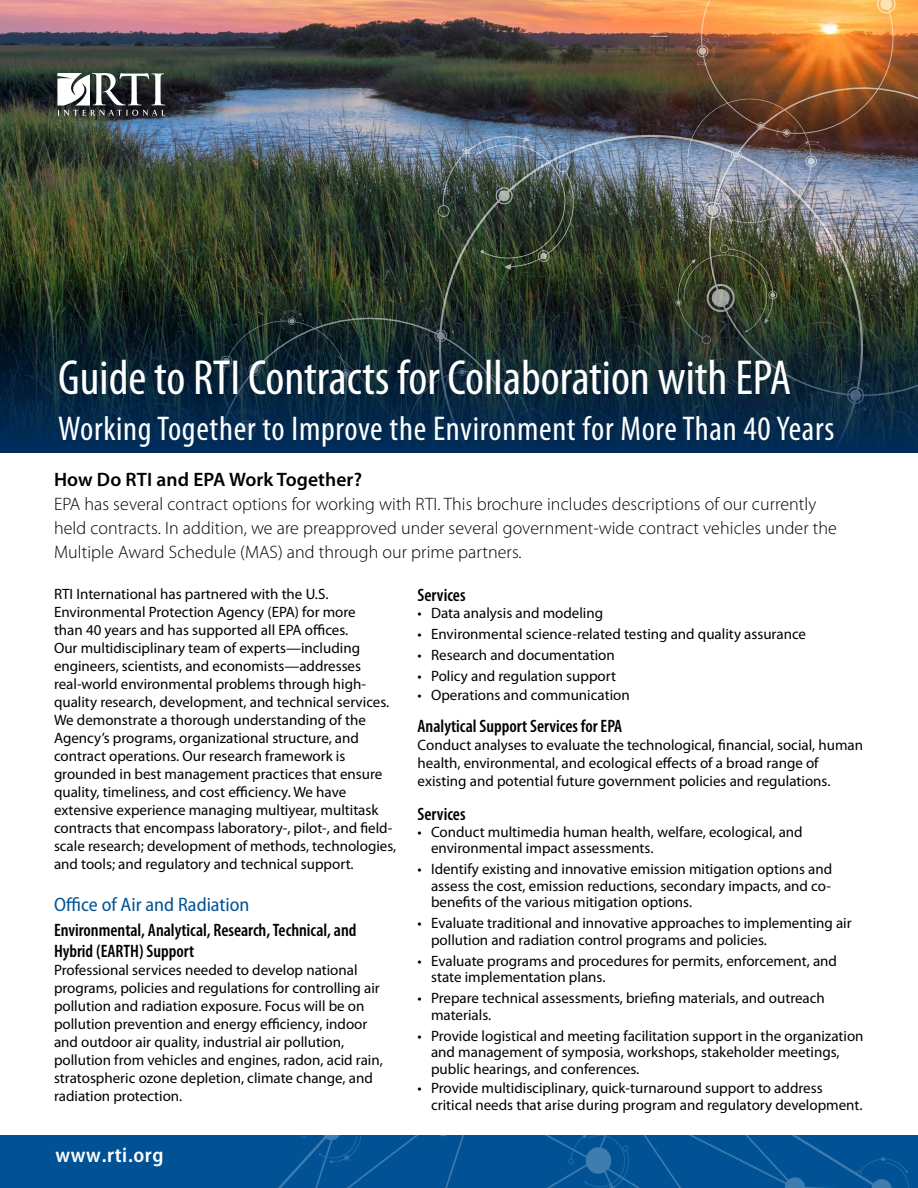
<style>
.page{position:relative;width:918px;height:1188px;background:#fff}
.page>*{position:absolute;margin:0;border:0;box-sizing:border-box;transform-origin:0 0}
.t1{font:condensed 49.5px "Myriad Pro";color:#fff}
.t2{font:condensed 34.5px "Myriad Pro";letter-spacing:.02em;color:#fff}
.t3{font:600 semi-condensed 21px "Myriad Pro";letter-spacing:.03em;color:#fff}
.Into_Paragraph{font:600 19.5px "Myriad Pro";letter-spacing:.005em;color:#000}
.H2_13_15{font:semi-condensed 19.5px "Myriad Pro";color:#005295}
.Into_Paragraph-2{font:300 18px/24px "Myriad Pro";letter-spacing:.005em;color:#000}
.H3_12_14{font:600 condensed 18px/21px "Myriad Pro";color:#000}
.Text_Regular_10_12{font:15px/18px "Myriad Pro";color:#000}
</style>
<div class="page">
<img style="left:0;top:1135px;width:918px;height:53px">
<img style="left:0;top:0;width:918px;height:276px">
<img style="left:409px;top:105px;width:282px;height:171px">
<svg style="left:675px;top:245px;width:16px;height:31px"></svg>
<img style="left:691px;top:69px;width:227px;height:207px">
<img style="left:680px;top:0;width:226px;height:231px">
<svg style="left:0;top:276px;width:918px;height:177px;background:#142c36"></svg>
<svg style="left:57px;top:73px;width:108px;height:43px"></svg>
<h1 class="t1" style="left:58px;top:351px;width:735px">Guide to RTI Contracts for Collaboration with EPA</h1>
<h2 class="t2" style="left:58px;top:410px;width:778px">Working Together to Improve the Environment for More Than 40 Years</h2>
<p class="Into_Paragraph" style="left:54px;top:468px;width:310px">How Do RTI and EPA Work Together?</p>
<p class="Into_Paragraph-2" style="left:54px;top:492px;width:785px">EPA has several contract options for working with RTI. This brochure includes descriptions of our currently held contracts. In addition, we are preapproved under several government-wide contract vehicles under the<br>Multiple Award Schedule (MAS) and through our prime partners.</p>
<p class="Text_Regular_10_12" style="left:54px;top:585px;width:344px">RTI International has partnered with the U.S.<br>Environmental Protection Agency (EPA) for more<br>than 40 years and has supported all EPA offices.<br>Our multidisciplinary team of experts—including engineers, scientists, and economists—addresses real-world environmental problems through high&shy;quality research, development, and technical services.<br>We demonstrate a thorough understanding of the Agency’s programs, organizational structure, and contract operations. Our research framework is grounded in best management practices that ensure quality, timeliness, and cost efficiency. We have extensive experience managing multiyear, multitask contracts that encompass laboratory-, pilot-, and field&shy;scale research; development of methods, technologies, and tools; and regulatory and technical support.</p>
<p class="H2_13_15" style="left:54px;top:894px;width:197px">Office of Air and Radiation</p>
<p class="H3_12_14" style="left:54px;top:920px;width:304px">Environmental, Analytical, Research, Technical, and<br>Hybrid (EARTH) Support</p>
<p class="Text_Regular_10_12" style="left:54px;top:962px;width:330px">Professional services needed to develop national programs, policies and regulations for controlling air pollution and radiation exposure. Focus will be on pollution prevention and energy efficiency, indoor and outdoor air quality, industrial air pollution, pollution from vehicles and engines, radon, acid rain, stratospheric ozone depletion, climate change, and radiation protection.</p>
<p class="H3_12_14" style="left:418px;top:585px;width:50px">Services</p>
<p class="Text_Regular_10_12" style="left:418px;top:604px;width:187px">• Data analysis and modeling</p>
<p class="Text_Regular_10_12" style="left:418px;top:625px;width:390px">• Environmental science-related testing and quality assurance</p>
<p class="Text_Regular_10_12" style="left:418px;top:646px;width:199px">• Research and documentation</p>
<p class="Text_Regular_10_12" style="left:418px;top:667px;width:200px">• Policy and regulation support</p>
<p class="Text_Regular_10_12" style="left:418px;top:686px;width:214px">• Operations and communication</p>
<p class="H3_12_14" style="left:418px;top:715px;width:206px">Analytical Support Services for EPA</p>
<p class="Text_Regular_10_12" style="left:418px;top:736px;width:447px">Conduct analyses to evaluate the technological, financial, social, human health, environmental, and ecological effects of a broad range of existing and potential future government policies and regulations.</p>
<p class="H3_12_14" style="left:418px;top:804px;width:50px">Services</p>
<p class="Text_Regular_10_12" style="left:431px;top:824px;width:373px;line-height:16.5px;text-indent:-14px">• Conduct multimedia human health, welfare, ecological, and environmental impact assessments.</p>
<p class="Text_Regular_10_12" style="left:431px;top:861px;width:403px;line-height:16.5px;text-align:justify;text-indent:-14px">• Identify existing and innovative emission mitigation options and assess the cost, emission reductions, secondary impacts, and co&shy;benefits of the various mitigation options.</p>
<p class="Text_Regular_10_12" style="left:431px;top:915px;width:422px;line-height:16.5px;text-indent:-14px">• Evaluate traditional and innovative approaches to implementing air pollution and radiation control programs and policies.</p>
<p class="Text_Regular_10_12" style="left:431px;top:953px;width:407px;line-height:16.5px;text-indent:-14px">• Evaluate programs and procedures for permits, enforcement, and state implementation plans.</p>
<p class="Text_Regular_10_12" style="left:431px;top:990px;width:395px;line-height:16.5px;text-indent:-14px">• Prepare technical assessments, briefing materials, and outreach materials.</p>
<p class="Text_Regular_10_12" style="left:431px;top:1028px;width:434px;line-height:16.5px;text-indent:-14px">• Provide logistical and meeting facilitation support in the organization and management of symposia, workshops, stakeholder meetings, public hearings, and conferences.</p>
<p class="Text_Regular_10_12" style="left:431px;top:1080px;width:433px;line-height:16.5px;text-indent:-14px">• Provide multidisciplinary, quick-turnaround support to address critical needs that arise during program and regulatory development.</p>
<h3 class="t3" style="left:56px;top:1143px;width:110px">www.rti.org</h3>
</div>
